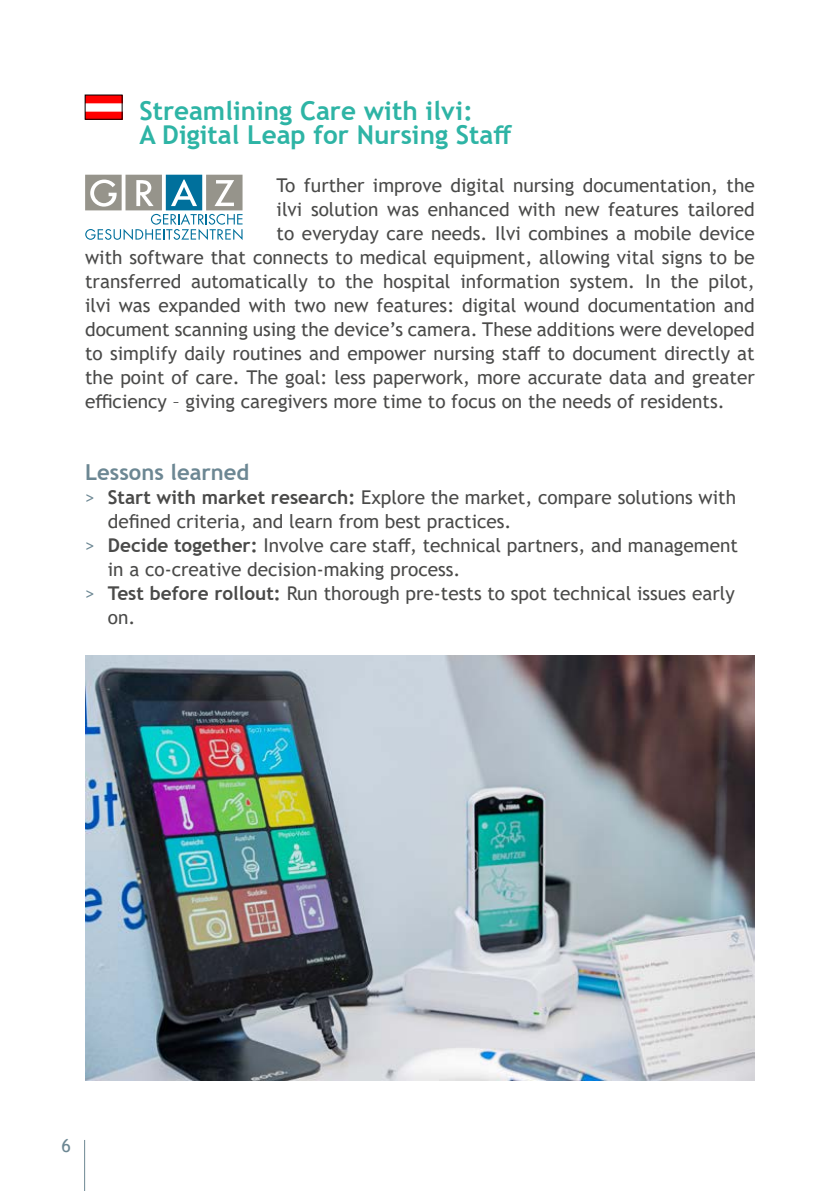
<style>
.page{position:relative;width:840px;height:1191px;background:#fff}
.page>*{position:absolute;margin:0;border:0;box-sizing:border-box;transform-origin:0 0}
.t1{font:700 26px/24px "Trebuchet MS";color:#2eb4a5}
.t2{font:700 22px "Trebuchet MS";color:#6c8793}
.t3{font:19px "Trebuchet MS";color:#4a4a49}
.t4{font:18px "Trebuchet MS";color:#6c8793}
.s1{color:#6c8793}
.s2{font-weight:700}
</style>
<div class="page">
<img style="left:87px;top:97px;width:33px;height:20px">
<svg style="left:85px;top:175px;width:157px;height:65px"></svg>
<img style="left:85px;top:655px;width:669px;height:425px">
<hr style="left:84px;top:1140px;width:1px;height:51px;background:#6c8793">
<h1 class="t1" style="left:139px;top:99px;width:374px">Streamlining Care with ilvi:<br>A Digital Leap for Nursing Staff</h1>
<p class="t3" style="left:276px;top:173px;width:479px">To further improve digital nursing documentation, the</p>
<p class="t3" style="left:276px;top:197px;width:479px">ilvi solution was enhanced with new features tailored</p>
<p class="t3" style="left:276px;top:221px;width:479px">to everyday care needs. Ilvi combines a mobile device</p>
<p class="t3" style="left:85px;top:245px;width:670px">with software that connects to medical equipment, allowing vital signs to be</p>
<p class="t3" style="left:85px;top:269px;width:670px">transferred automatically to the hospital information system. In the pilot,</p>
<p class="t3" style="left:85px;top:293px;width:670px">ilvi was expanded with two new features: digital wound documentation and</p>
<p class="t3" style="left:85px;top:317px;width:670px">document scanning using the device’s camera. These additions were developed</p>
<p class="t3" style="left:85px;top:341px;width:670px">to simplify daily routines and empower nursing staff to document directly at</p>
<p class="t3" style="left:85px;top:365px;width:670px">the point of care. The goal: less paperwork, more accurate data and greater</p>
<p class="t3" style="left:85px;top:389px;width:640px">efficiency – giving caregivers more time to focus on the needs of residents.</p>
<p class="t2" style="left:85px;top:458px;width:165px">Lessons learned</p>
<p class="t3" style="left:85px;top:485px;width:652px"><span class="s1">&gt;</span> <span class="s2">Start with market research:</span> Explore the market, compare solutions with</p>
<p class="t3" style="left:108px;top:509px;width:405px">defined criteria, and learn from best practices.</p>
<p class="t3" style="left:85px;top:533px;width:654px"><span class="s1">&gt;</span> <span class="s2">Decide together:</span> Involve care staff, technical partners, and management</p>
<p class="t3" style="left:108px;top:557px;width:354px">in a co-creative decision-making process.</p>
<p class="t3" style="left:85px;top:581px;width:650px"><span class="s1">&gt;</span> <span class="s2">Test before rollout:</span> Run thorough pre-tests to spot technical issues early</p>
<p class="t3" style="left:108px;top:605px;width:29px">on.</p>
<p class="t4" style="left:61px;top:1134px;width:11px">6</p>
</div>
